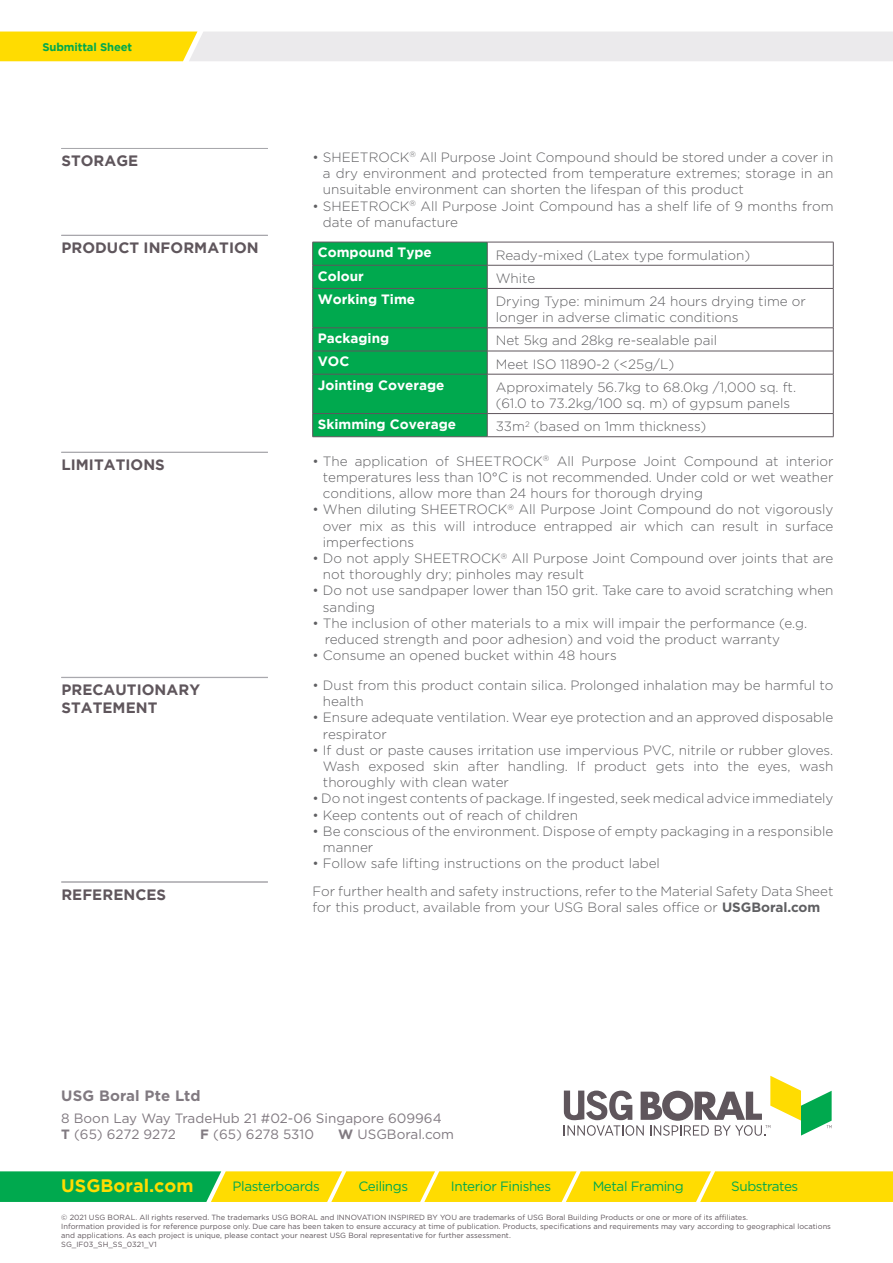
<style>
.page{position:relative;width:893px;height:1263px;background:#fff}
.page>*{position:absolute;margin:0;border:0;box-sizing:border-box;transform-origin:0 0}
.t1{font:700 18px "Gotham";color:#ffdc01}
.t2{font:700 15px/18px "Gotham";letter-spacing:.005em;color:#5f565c}
.t3{font:700 15px "Gotham";letter-spacing:.01em;color:#817a81}
.t4{font:300 13.5px/16.2px "Gotham";color:#5f5f62}
.t5{font:13.5px/16.2px "Gotham";color:#817a81}
.t6{font:700 13.5px "Gotham";color:#fff}
.t7{font:13.5px "Gotham";letter-spacing:-.03em;color:#00a94e}
.t8{font:700 11.25px "Gotham";letter-spacing:-.01em;color:#00a94e}
.t9{font:7.5px/9px "Gotham";color:#5f565c}
.s1{font-weight:700}
</style>
<div class="page">
<hr style="left:61px;top:882px;width:207px;height:1px;background:#aaa5ab">
<svg style="left:0;top:32px;width:893px;height:29px;background:#efe7ba"></svg>
<hr style="left:487px;top:242px;width:346px;height:1px;background:#5f565c">
<hr style="left:487px;top:265px;width:346px;height:1px;background:#5f565c">
<svg style="left:833px;top:242px;width:1px;height:46px"></svg>
<hr style="left:487px;top:288px;width:346px;height:1px;background:#5f565c">
<hr style="left:833px;top:289px;width:1px;height:39px;background:#5f565c">
<hr style="left:487px;top:328px;width:346px;height:1px;background:#5f565c">
<hr style="left:487px;top:351px;width:346px;height:1px;background:#5f565c">
<svg style="left:833px;top:328px;width:1px;height:46px"></svg>
<hr style="left:487px;top:374px;width:346px;height:1px;background:#5f565c">
<hr style="left:833px;top:374px;width:1px;height:39px;background:#5f565c">
<hr style="left:487px;top:413px;width:346px;height:1px;background:#5f565c">
<svg style="left:312px;top:242px;width:176px;height:195px;background:#08a350"></svg>
<svg style="left:833px;top:414px;width:1px;height:23px"></svg>
<hr style="left:313px;top:436px;width:174px;height:1px;background:#5f565c">
<hr style="left:487px;top:436px;width:346px;height:1px;background:#5f565c">
<hr style="left:61px;top:881px;width:207px;height:1px;background:#a8a9ad">
<hr style="left:61px;top:677px;width:207px;height:1px;background:#a8a9ad">
<hr style="left:61px;top:452px;width:207px;height:1px;background:#a8a9ad">
<hr style="left:61px;top:235px;width:207px;height:1px;background:#a8a9ad">
<hr style="left:61px;top:148px;width:207px;height:1px;background:#a8a9ad">
<svg style="left:564px;top:1076px;width:268px;height:60px"></svg>
<svg style="left:0;top:1171px;width:893px;height:31px;background:#c2d11c"></svg>
<p class="t8" style="left:43px;top:40px;width:91px">Submittal Sheet</p>
<p class="t2" style="left:61px;top:151px;width:78px">STORAGE</p>
<p class="t4" style="left:323px;top:149px;width:512px;text-align:justify;text-indent:-10px">• SHEETROCK<sup>®</sup> All Purpose Joint Compound should be stored under a cover in a dry environment and protected from temperature extremes; storage in an unsuitable environment can shorten the lifespan of this product</p>
<p class="t4" style="left:323px;top:198px;width:512px;text-indent:-10px">• SHEETROCK<sup>®</sup> All Purpose Joint Compound has a shelf life of 9 months from date of manufacture</p>
<p class="t2" style="left:61px;top:238px;width:199px">PRODUCT INFORMATION</p>
<p class="t6" style="left:318px;top:245px;width:116px">Compound Type</p>
<p class="t4" style="left:496px;top:247px;width:256px">Ready-mixed (Latex type formulation)</p>
<p class="t6" style="left:318px;top:268px;width:48px">Colour</p>
<p class="t4" style="left:496px;top:270px;width:41px">White</p>
<p class="t6" style="left:318px;top:291px;width:99px">Working Time</p>
<p class="t4" style="left:496px;top:293px;width:312px">Drying Type: minimum 24 hours drying time or longer in adverse climatic conditions</p>
<p class="t6" style="left:318px;top:331px;width:73px">Packaging</p>
<p class="t4" style="left:496px;top:332px;width:223px">Net 5kg and 28kg re-sealable pail</p>
<p class="t6" style="left:318px;top:354px;width:33px">VOC</p>
<p class="t4" style="left:496px;top:356px;width:180px">Meet ISO 11890-2 (&lt;25g/L)</p>
<p class="t6" style="left:318px;top:377px;width:128px">Jointing Coverage</p>
<p class="t4" style="left:496px;top:379px;width:302px">Approximately 56.7kg to 68.0kg /1,000 sq. ft. (61.0 to 73.2kg/100 sq. m) of gypsum panels</p>
<p class="t6" style="left:318px;top:416px;width:140px">Skimming Coverage</p>
<p class="t4" style="left:496px;top:418px;width:212px">33m<sup>2</sup> (based on 1mm thickness)</p>
<p class="t2" style="left:61px;top:455px;width:105px">LIMITATIONS</p>
<p class="t2" style="left:61px;top:680px;width:140px">PRECAUTIONARY<br>STATEMENT</p>
<p class="t2" style="left:61px;top:885px;width:106px">REFERENCES</p>
<p class="t4" style="left:323px;top:453px;width:512px;text-align:justify;text-indent:-10px">• The application of SHEETROCK<sup>®</sup> All Purpose Joint Compound at interior temperatures less than 10°C is not recommended. Under cold or wet weather conditions, allow more than 24 hours for thorough drying</p>
<p class="t4" style="left:323px;top:501px;width:512px;text-align:justify;text-indent:-10px">• When diluting SHEETROCK<sup>®</sup> All Purpose Joint Compound do not vigorously over mix as this will introduce entrapped air which can result in surface imperfections</p>
<p class="t4" style="left:323px;top:550px;width:512px;text-indent:-10px">• Do not apply SHEETROCK<sup>®</sup> All Purpose Joint Compound over joints that are not thoroughly dry; pinholes may result</p>
<p class="t4" style="left:323px;top:582px;width:512px;text-indent:-10px">• Do not use sandpaper lower than 150 grit. Take care to avoid scratching when sanding</p>
<p class="t4" style="left:325px;top:615px;width:484px;text-indent:-12px">• The inclusion of other materials to a mix will impair the performance (e.g. reduced strength and poor adhesion) and void the product warranty</p>
<p class="t4" style="left:313px;top:647px;width:306px">• Consume an opened bucket within 48 hours</p>
<p class="t4" style="left:323px;top:677px;width:512px;text-indent:-10px">• Dust from this product contain silica. Prolonged inhalation may be harmful to health</p>
<p class="t4" style="left:323px;top:709px;width:512px;text-indent:-10px">• Ensure adequate ventilation. Wear eye protection and an approved disposable respirator</p>
<p class="t4" style="left:323px;top:742px;width:512px;text-align:justify;text-indent:-10px">• If dust or paste causes irritation use impervious PVC, nitrile or rubber gloves.<br>Wash exposed skin after handling. If product gets into the eyes, wash thoroughly with clean water</p>
<p class="t4" style="left:313px;top:790px;width:522px">• Do not ingest contents of package. If ingested, seek medical advice immediately</p>
<p class="t4" style="left:313px;top:807px;width:267px">• Keep contents out of reach of children</p>
<p class="t4" style="left:323px;top:823px;width:512px;text-indent:-10px">• Be conscious of the environment. Dispose of empty packaging in a responsible manner</p>
<p class="t4" style="left:313px;top:850px;width:522px;line-height:27.3px">• Follow safe lifting instructions on the product label<br>For further health and safety instructions, refer to the Material Safety Data Sheet</p>
<p class="t4" style="left:313px;top:899px;width:509px">for this product, available from your USG Boral sales office or <span class="s1">USGBoral.com</span></p>
<p class="t3" style="left:61px;top:1086px;width:141px">USG Boral Pte Ltd</p>
<p class="t5" style="left:61px;top:1110px;width:382px">8 Boon Lay Way TradeHub 21 #02-06 Singapore 609964<br><span class="s1">T</span> (65) 6272 9272</p>
<p class="t5" style="left:200px;top:1126px;width:115px"><span class="s1">F</span> (65) 6278 5310</p>
<p class="t5" style="left:338px;top:1126px;width:117px"><span class="s1">W</span> USGBoral.com</p>
<h1 class="t1" style="left:61px;top:1175px;width:134px">USGBoral.com</h1>
<p class="t7" style="left:233px;top:1178px;width:89px">Plasterboards</p>
<p class="t7" style="left:358px;top:1178px;width:51px">Ceilings</p>
<p class="t7" style="left:451px;top:1178px;width:102px">Interior Finishes</p>
<p class="t7" style="left:593px;top:1178px;width:93px">Metal Framing</p>
<p class="t7" style="left:731px;top:1178px;width:69px">Substrates</p>
<p class="t9" style="left:61px;top:1213px;width:771px">©️ 2021 USG BORAL. All rights reserved. The trademarks USG BORAL and INNOVATION INSPIRED BY YOU are trademarks of USG Boral Building Products or one or more of its affiliates.<br>Information provided is for reference purpose only. Due care has been taken to ensure accuracy at time of publication. Products, specifications and requirements may vary according to geographical locations and applications. As each project is unique, please contact your nearest USG Boral representative for further assessment.<br>SG_IF03_SH_SS_0321_V1</p>
</div>
